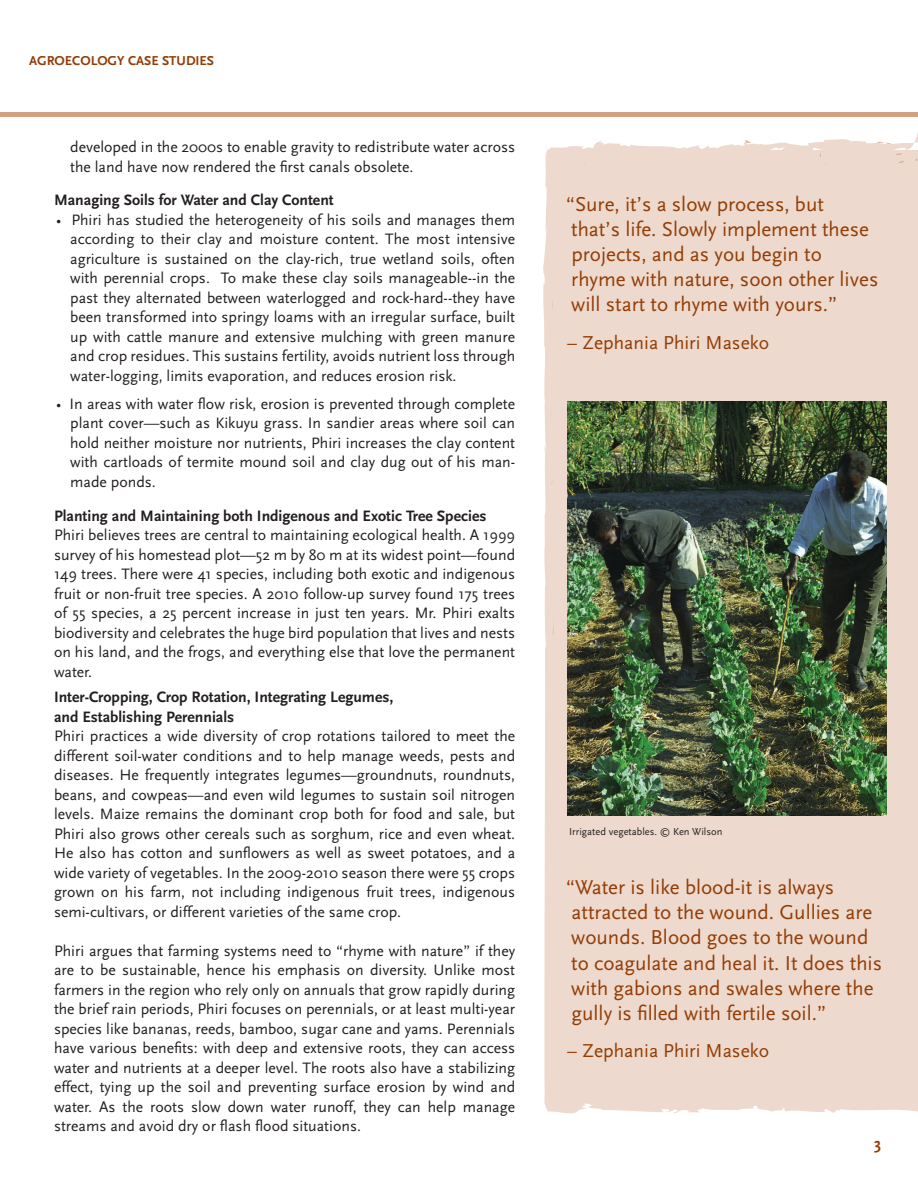
<style>
.page{position:relative;width:918px;height:1188px;background:#fff}
.page>*{position:absolute;margin:0;border:0;box-sizing:border-box;transform-origin:0 0}
.t1{font:21px/25.2px "Scala Sans";color:#933d05}
.t2{font:19.5px "Scala Sans";color:#933d05}
.t3{font:700 16.5px "Scala Sans";color:#933d05}
.bulleted_list{font:15.75px/19.5px "Scala Sans";color:#231f20;text-align:justify}
.t4{font:700 15.75px/19.5px "Scala Sans";color:#231f20}
.t5{font:700 13.5px "Scala Sans";color:#933d05}
.Body_Text{font:10.5px "Scala Sans";color:#231f20}
.s1{font-size:15px}
</style>
<div class="page">
<div style="left:0;top:112px;width:918px;height:5px;background:#d2a181"></div>
<div style="left:543px;top:133px;width:375px;height:981px;background:#edd9cd"></div>
<svg style="left:896px;top:153px;width:7px;height:2px"></svg>
<svg style="left:894px;top:161px;width:13px;height:2px"></svg>
<svg style="left:552px;top:615px;width:1px;height:21px"></svg>
<img style="left:568px;top:401px;width:319px;height:415px">
<p class="t5" style="left:29px;top:53px;width:186px">AGROECOLOGY CASE STUDIES</p>
<p class="bulleted_list" style="left:70px;top:138px;width:446px">developed in the 2000s to enable gravity to redistribute water across the land have now rendered the first canals obsolete.</p>
<p class="t4" style="left:54px;top:191px;width:281px">Managing Soils for Water and Clay Content</p>
<p class="bulleted_list" style="left:70px;top:210px;width:446px;text-indent:-14px"><span class="s1">•</span> Phiri has studied the heterogeneity of his soils and manages them according to their clay and moisture content. The most intensive agriculture is sustained on the clay-rich, true wetland soils, often with perennial crops. To make these clay soils manageable--in the past they alternated between waterlogged and rock-hard--they have been transformed into springy loams with an irregular surface, built up with cattle manure and extensive mulching with green manure and crop residues. This sustains fertility, avoids nutrient loss through water-logging, limits evaporation, and reduces erosion risk.</p>
<p class="bulleted_list" style="left:70px;top:394px;width:446px;text-indent:-14px"><span class="s1">•</span> In areas with water flow risk, erosion is prevented through complete plant cover—such as Kikuyu grass. In sandier areas where soil can hold neither moisture nor nutrients, Phiri increases the clay content with cartloads of termite mound soil and clay dug out of his man&shy;made ponds.</p>
<p class="t4" style="left:54px;top:506px;width:434px">Planting and Maintaining both Indigenous and Exotic Tree Species</p>
<p class="bulleted_list" style="left:54px;top:526px;width:463px">Phiri believes trees are central to maintaining ecological health. A 1999 survey of his homestead plot—52 m by 80 m at its widest point—found 149 trees. There were 41 species, including both exotic and indigenous fruit or non-fruit tree species. A 2010 follow-up survey found 175 trees of 55 species, a 25 percent increase in just ten years. Mr. Phiri exalts biodiversity and celebrates the huge bird population that lives and nests on his land, and the frogs, and everything else that love the permanent water.</p>
<p class="t4" style="left:54px;top:688px;width:341px">Inter-Cropping, Crop Rotation, Integrating Legumes, and Establishing Perennials</p>
<p class="bulleted_list" style="left:54px;top:727px;width:463px">Phiri practices a wide diversity of crop rotations tailored to meet the different soil-water conditions and to help manage weeds, pests and diseases. He frequently integrates legumes—groundnuts, roundnuts, beans, and cowpeas—and even wild legumes to sustain soil nitrogen levels. Maize remains the dominant crop both for food and sale, but Phiri also grows other cereals such as sorghum, rice and even wheat.<br>He also has cotton and sunflowers as well as sweet potatoes, and a wide variety of vegetables. In the 2009-2010 season there were 55 crops grown on his farm, not including indigenous fruit trees, indigenous semi-cultivars, or different varieties of the same crop.</p>
<p class="bulleted_list" style="left:54px;top:941px;width:463px">Phiri argues that farming systems need to “rhyme with nature” if they are to be sustainable, hence his emphasis on diversity. Unlike most farmers in the region who rely only on annuals that grow rapidly during the brief rain periods, Phiri focuses on perennials, or at least multi-year species like bananas, reeds, bamboo, sugar cane and yams. Perennials have various benefits: with deep and extensive roots, they can access water and nutrients at a deeper level. The roots also have a stabilizing effect, tying up the soil and preventing surface erosion by wind and water. As the roots slow down water runoff, they can help manage streams and avoid dry or flash flood situations.</p>
<p class="t1" style="left:566px;top:192px;width:314px">“Sure, it’s a slow process, but<br>that’s life. Slowly implement these projects, and as you begin to<br>rhyme with nature, soon other lives will start to rhyme with yours.”</p>
<p class="t2" style="left:567px;top:332px;width:204px">– Zephania Phiri Maseko</p>
<p class="Body_Text" style="left:569px;top:825px;width:155px">Irrigated vegetables. © Ken Wilson</p>
<p class="t1" style="left:566px;top:875px;width:318px">“Water is like blood-it is always attracted to the wound. Gullies are wounds. Blood goes to the wound to coagulate and heal it. It does this with gabions and swales where the gully is filled with fertile soil.”</p>
<p class="t2" style="left:567px;top:1040px;width:204px">– Zephania Phiri Maseko</p>
<p class="t3" style="left:874px;top:1135px;width:9px">3</p>
</div>
